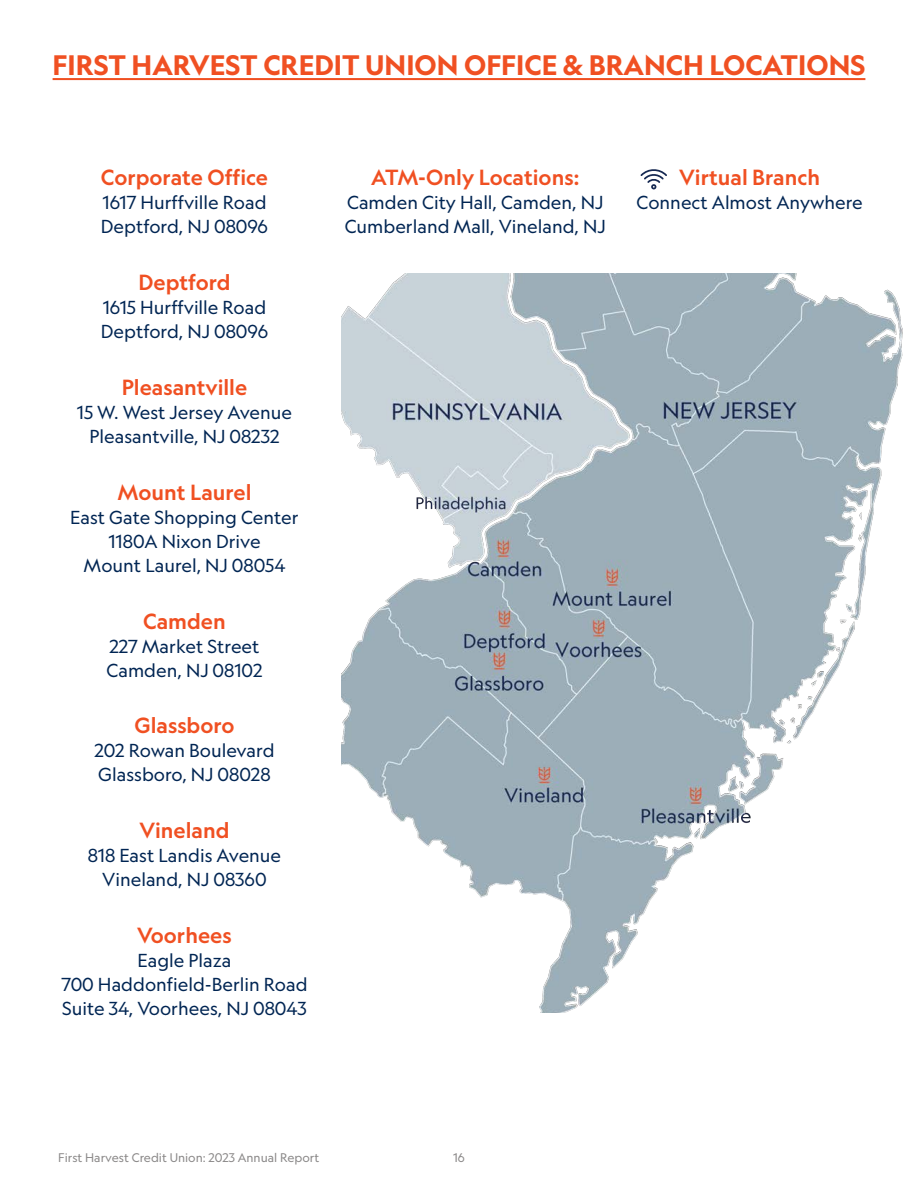
<style>
.page{position:relative;width:918px;height:1188px;background:#fff}
.page>*{position:absolute;margin:0;border:0;box-sizing:border-box;transform-origin:0 0}
.t1{font:700 27px "Geograph";color:#f05022}
.Sub_Header{font:500 21px "Geograph";color:#f05022}
.Body_Text{font:500 21px "Geograph";color:#f05022}
.Body_Text-2{font:18px "Geograph";color:#002553}
.Sub_Header-2{font:18px "Geograph";color:#002553}
.t2{font:12px "Geograph";color:#8a8888}
</style>
<div class="page">
<hr style="left:53px;top:78px;width:812px;height:2px;background:#f05022">
<svg style="left:641px;top:169px;width:26px;height:20px"></svg>
<img style="left:342px;top:274px;width:561px;height:739px">
<p class="t1" style="left:53px;top:47px;width:814px">FIRST HARVEST CREDIT UNION OFFICE &amp; BRANCH LOCATIONS</p>
<p class="Body_Text" style="left:101px;top:164px;width:169px">Corporate Office</p>
<p class="Body_Text-2" style="left:102px;top:192px;width:166px">1617 Hurffville Road</p>
<p class="Body_Text-2" style="left:101px;top:216px;width:169px">Deptford, NJ 08096</p>
<p class="Sub_Header" style="left:138px;top:269px;width:94px">Deptford</p>
<p class="Body_Text-2" style="left:103px;top:296px;width:165px">1615 Hurffville Road</p>
<p class="Body_Text-2" style="left:101px;top:320px;width:169px">Deptford, NJ 08096</p>
<p class="Sub_Header" style="left:122px;top:374px;width:127px">Pleasantville</p>
<p class="Body_Text-2" style="left:77px;top:401px;width:217px">15 W. West Jersey Avenue</p>
<p class="Body_Text-2" style="left:89px;top:425px;width:192px">Pleasantville, NJ 08232</p>
<p class="Sub_Header" style="left:117px;top:479px;width:136px">Mount Laurel</p>
<p class="Body_Text-2" style="left:70px;top:506px;width:230px">East Gate Shopping Center</p>
<p class="Body_Text-2" style="left:108px;top:530px;width:154px">1180A Nixon Drive</p>
<p class="Body_Text-2" style="left:84px;top:554px;width:203px">Mount Laurel, NJ 08054</p>
<p class="Sub_Header" style="left:143px;top:607px;width:84px">Camden</p>
<p class="Body_Text-2" style="left:109px;top:635px;width:152px">227 Market Street</p>
<p class="Body_Text-2" style="left:106px;top:659px;width:158px">Camden, NJ 08102</p>
<p class="Sub_Header" style="left:135px;top:712px;width:101px">Glassboro</p>
<p class="Body_Text-2" style="left:94px;top:740px;width:182px">202 Rowan Boulevard</p>
<p class="Body_Text-2" style="left:98px;top:764px;width:174px">Glassboro, NJ 08028</p>
<p class="Sub_Header" style="left:139px;top:817px;width:92px">Vineland</p>
<p class="Body_Text-2" style="left:88px;top:844px;width:195px">818 East Landis Avenue</p>
<p class="Body_Text-2" style="left:102px;top:868px;width:166px">Vineland, NJ 08360</p>
<p class="Sub_Header" style="left:137px;top:922px;width:96px">Voorhees</p>
<p class="Body_Text-2" style="left:138px;top:949px;width:95px">Eagle Plaza</p>
<p class="Body_Text-2" style="left:61px;top:973px;width:248px">700 Haddonfield-Berlin Road</p>
<p class="Body_Text-2" style="left:62px;top:997px;width:246px">Suite 34, Voorhees, NJ 08043</p>
<p class="Sub_Header" style="left:371px;top:164px;width:210px">ATM-Only Locations:</p>
<p class="Body_Text-2" style="left:347px;top:192px;width:258px">Camden City Hall, Camden, NJ</p>
<p class="Body_Text-2" style="left:345px;top:216px;width:263px">Cumberland Mall, Vineland, NJ</p>
<p class="Sub_Header" style="left:679px;top:164px;width:142px">Virtual Branch</p>
<p class="Sub_Header-2" style="left:637px;top:192px;width:228px">Connect Almost Anywhere</p>
<p class="t2" style="left:58px;top:1150px;width:263px">First Harvest Credit Union: 2023 Annual Report</p>
<p class="t2" style="left:453px;top:1150px;width:13px">16</p>
</div>
